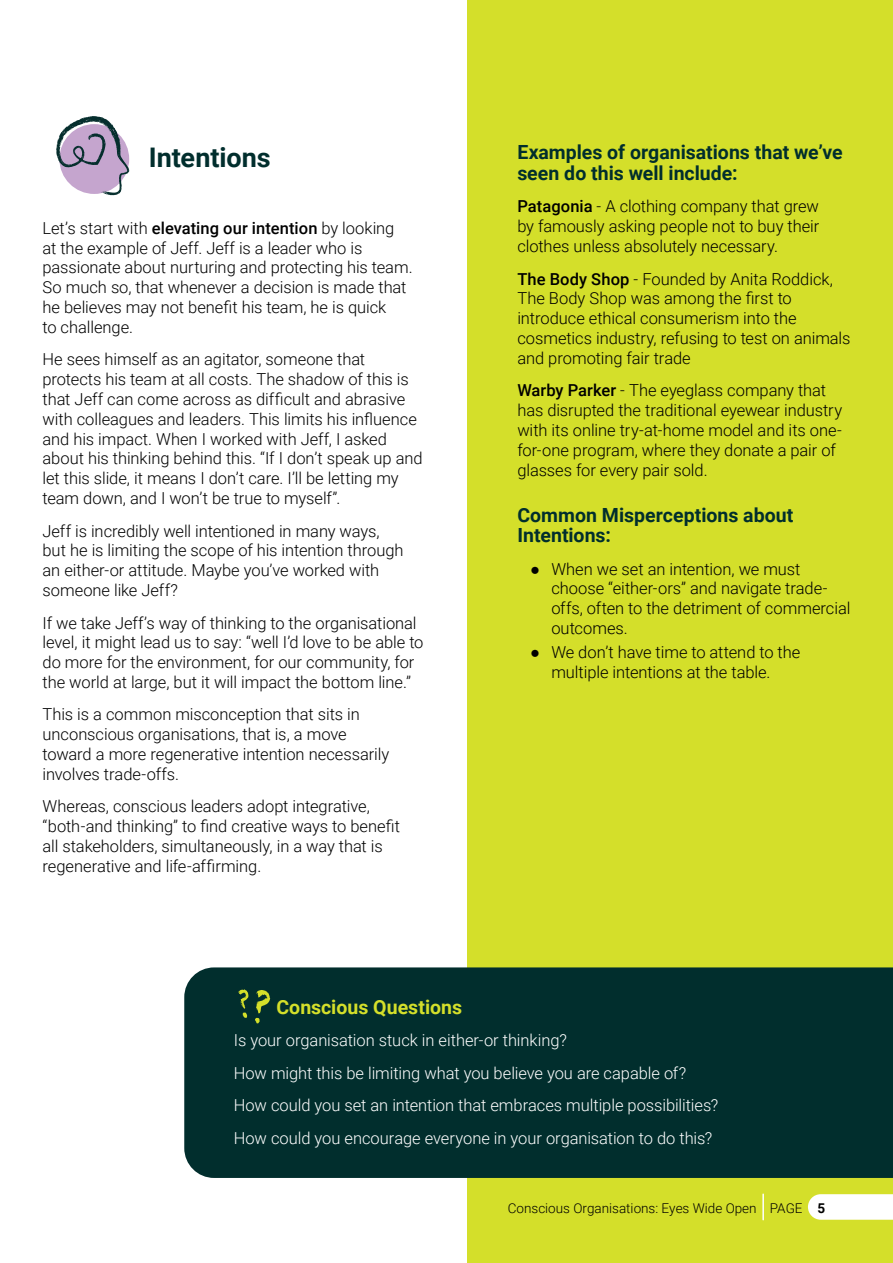
<style>
.page{position:relative;width:893px;height:1263px;background:#fff}
.page>*{position:absolute;margin:0;border:0;box-sizing:border-box;transform-origin:0 0}
.t1{font:700 27px "Roboto";color:#012e2d}
.t2{font:700 19.5px/20.5px "Roboto";color:#012e2d}
.t3{font:700 19.5px "Roboto";color:#d4df2a}
.t4{font:300 16.5px/19.8px "Roboto";letter-spacing:-.005em;color:#000}
.t5{font:300 16.5px/32.5px "Roboto";letter-spacing:-.005em;color:#fff}
.t6{font:300 13.5px "Roboto";color:#000}
.s1{font-weight:500}
.s2{font-family:"Arial";font-weight:400}
.s3{font-weight:700}
</style>
<div class="page">
<div style="left:468px;top:0;width:425px;height:1263px;background:#d4df2a"></div>
<div style="left:184px;top:967px;width:709px;height:211px;background:#012e2d"></div>
<svg style="left:56px;top:116px;width:73px;height:79px"></svg>
<svg style="left:255px;top:990px;width:15px;height:33px"></svg>
<svg style="left:238px;top:989px;width:11px;height:29px"></svg>
<svg style="left:808px;top:1194px;width:85px;height:26px;background:#fcfdf4"></svg>
<hr style="left:762px;top:1194px;width:2px;height:26px;background:#fff">
<h1 class="t1" style="left:149px;top:139px;width:123px">Intentions</h1>
<p class="t4" style="left:43px;top:217px;width:372px">Let’s start with <span class="s1">elevating our intention</span> by looking<br>at the example of Jeff. Jeff is a leader who is passionate about nurturing and protecting his team.<br>So much so, that whenever a decision is made that he believes may not benefit his team, he is quick<br>to challenge.</p>
<p class="t4" style="left:43px;top:349px;width:382px">He sees himself as an agitator, someone that protects his team at all costs. The shadow of this is that Jeff can come across as difficult and abrasive with colleagues and leaders. This limits his influence and his impact. When I worked with Jeff, I asked about his thinking behind this. “If I don’t speak up and let this slide, it means I don’t care. I’ll be letting my team down, and I won’t be true to myself”.</p>
<p class="t4" style="left:43px;top:520px;width:362px">Jeff is incredibly well intentioned in many ways, but he is limiting the scope of his intention through an either-or attitude. Maybe you’ve worked with someone like Jeff?</p>
<p class="t4" style="left:43px;top:612px;width:382px">If we take Jeff’s way of thinking to the organisational level, it might lead us to say: “well I’d love to be able to do more for the environment, for our community, for the world at large, but it will impact the bottom line.”</p>
<p class="t4" style="left:43px;top:704px;width:348px">This is a common misconception that sits in unconscious organisations, that is, a move toward a more regenerative intention necessarily involves trade-offs.</p>
<p class="t4" style="left:43px;top:796px;width:359px">Whereas, conscious leaders adopt integrative, “both-and thinking” to find creative ways to benefit all stakeholders, simultaneously, in a way that is regenerative and life-affirming.</p>
<p class="t2" style="left:517px;top:141px;width:327px">Examples of organisations that we’ve seen do this well include:</p>
<p class="t4" style="left:517px;top:196px;width:303px;text-align:justify"><span class="s1">Patagonia</span> - A clothing company that grew by famously asking people not to buy their clothes unless absolutely necessary.</p>
<p class="t4" style="left:517px;top:268px;width:335px"><span class="s1">The Body Shop</span> - Founded by Anita Roddick, The Body Shop was among the first to introduce ethical consumerism into the cosmetics industry, refusing to test on animals and promoting fair trade</p>
<p class="t4" style="left:517px;top:380px;width:326px"><span class="s1">Warby Parker</span> - The eyeglass company that has disrupted the traditional eyewear industry with its online try-at-home model and its one&shy;for-one program, where they donate a pair of glasses for every pair sold.</p>
<p class="t2" style="left:517px;top:504px;width:278px">Common Misperceptions about<br>Intentions:</p>
<p class="t4" style="left:551px;top:558px;width:300px;text-indent:-21px"><span class="s2">●</span> When we set an intention, we must choose “either-ors” and navigate trade&shy;offs, often to the detriment of commercial outcomes.</p>
<p class="t4" style="left:530px;top:642px;width:272px;text-align:center"><span class="s2">●</span> We don’t have time to attend to the multiple intentions at the table.</p>
<p class="t3" style="left:276px;top:993px;width:187px">Conscious Questions</p>
<p class="t5" style="left:234px;top:1023px;width:486px">Is your organisation stuck in either-or thinking?<br>How might this be limiting what you believe you are capable of?<br>How could you set an intention that embraces multiple possibilities?<br>How could you encourage everyone in your organisation to do this?</p>
<p class="t6" style="left:508px;top:1198px;width:319px">Conscious Organisations: Eyes Wide Open PAGE <span class="s3">5</span></p>
</div>
